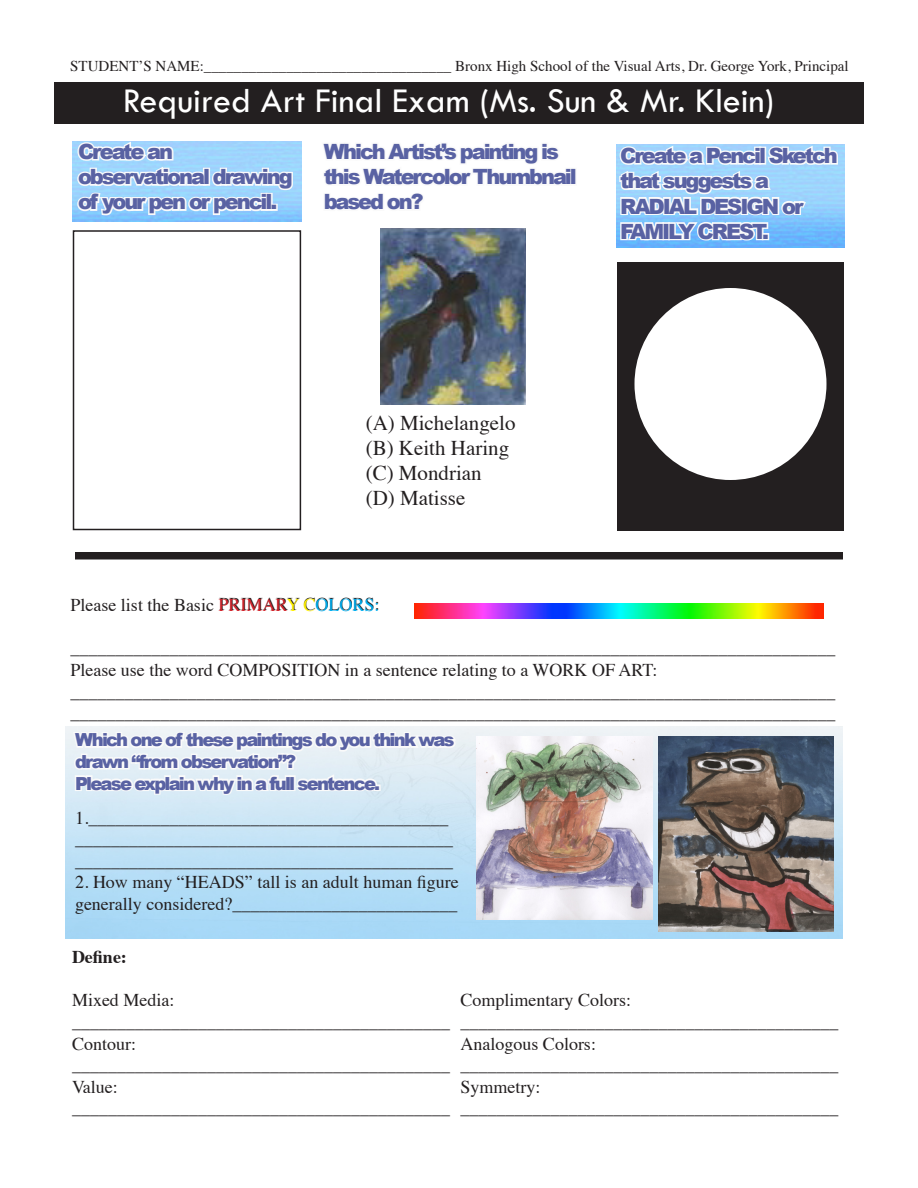
<style>
.page{position:relative;width:918px;height:1188px;background:#fff}
.page>*{position:absolute;margin:0;border:0;box-sizing:border-box;transform-origin:0 0}
.t1{font:36px "Tw Cen";color:#fff}
.t2{font:900 21px/25.2px "Arial";letter-spacing:-.1em;color:#5962a3}
.t3{font:21px "Times";color:#231f20}
.t4{font:18px/21.6px "Times";color:#231f20}
.t5{font:900 18px/21.6px "Arial";letter-spacing:-.1em;color:#5962a3}
.t6{font:700 18px "Times";color:#231f20}
.t7{font:15px "Times";color:#231f20}
.s1{color:#d1232a}
.s2{color:#fff101}
.s3{color:#00aeef}
</style>
<div class="page">
<img style="left:65px;top:726px;width:777px;height:213px">
<div style="left:54px;top:82px;width:810px;height:42px;background:#231f20"></div>
<svg style="left:75px;top:141px;width:220px;height:76px"></svg>
<div style="left:261px;top:197px;width:7px;height:14px;border:3px solid #fafafa"></div>
<div style="left:265px;top:193px;width:8px;height:18px;border:3px solid #fafafa"></div>
<div style="left:270px;top:204px;width:8px;height:7px;border:3px solid #fafafa"></div>
<div style="left:73px;top:230px;width:228px;height:300px;border:2px solid #231f20"></div>
<img style="left:381px;top:228px;width:145px;height:177px">
<img style="left:617px;top:144px;width:228px;height:104px">
<svg style="left:618px;top:144px;width:221px;height:101px"></svg>
<div style="left:762px;top:233px;width:7px;height:7px;border:3px solid #fafafa"></div>
<div style="left:617px;top:262px;width:227px;height:269px;background:#231f20"></div>
<div style="left:634px;top:288px;width:192px;height:192px;background:#fff;border-radius:50%"></div>
<div style="left:75px;top:552px;width:768px;height:8px;background:#231f20"></div>
<img style="left:477px;top:736px;width:175px;height:183px">
<img style="left:658px;top:736px;width:176px;height:196px">
<svg style="left:71px;top:727px;width:387px;height:70px"></svg>
<div style="left:374px;top:784px;width:7px;height:7px;border:3px solid #fafafa"></div>
<img style="left:414px;top:603px;width:410px;height:15px">
<p class="t7" style="left:70px;top:52px;width:780px">STUDENT’S NAME:_________________________________ Bronx High School of the Visual Arts, Dr. George York, Principal</p>
<p class="t1" style="left:123px;top:79px;width:653px">Required Art Final Exam (Ms. Sun &amp; Mr. Klein)</p>
<p class="t2" style="left:324px;top:138px;width:255px">Which Artist’s painting is this Watercolor Thumbnail based on?</p>
<p class="t2" style="left:78px;top:138px;width:97px">Create an</p>
<p class="t2" style="left:78px;top:163px;width:216px">observational drawing of your pen or pencil.</p>
<p class="t2" style="left:620px;top:142px;width:219px">Create a Pencil Sketch</p>
<p class="t2" style="left:620px;top:168px;width:150px">that suggests a</p>
<p class="t2" style="left:620px;top:193px;width:185px">RADIAL DESIGN or</p>
<p class="t2" style="left:620px;top:218px;width:150px">FAMILY CREST.</p>
<p class="t3" style="left:366px;top:403px;width:151px">(A) Michelangelo</p>
<p class="t3" style="left:366px;top:428px;width:145px">(B) Keith Haring</p>
<p class="t3" style="left:366px;top:453px;width:118px">(C) Mondrian</p>
<p class="t3" style="left:366px;top:479px;width:101px">(D) Matisse</p>
<p class="t4" style="left:70px;top:593px;width:310px">Please list the Basic <span class="s1">PRIMAR</span><span class="s2">Y C</span><span class="s3">OLORS:</span></p>
<p class="t4" style="left:70px;top:636px;width:766px">_____________________________________________________________________________________</p>
<p class="t4" style="left:70px;top:658px;width:589px">Please use the word COMPOSITION in a sentence relating to a WORK OF ART:</p>
<p class="t4" style="left:70px;top:679px;width:766px">_____________________________________________________________________________________</p>
<p class="t4" style="left:70px;top:701px;width:766px">_____________________________________________________________________________________</p>
<p class="t5" style="left:75px;top:729px;width:381px">Which one of these paintings do you think was drawn “from observation”?</p>
<p class="t5" style="left:75px;top:772px;width:307px">Please explain why in a full sentence.</p>
<p class="t4" style="left:75px;top:805px;width:375px">1.________________________________________</p>
<p class="t4" style="left:75px;top:827px;width:379px">__________________________________________</p>
<p class="t4" style="left:75px;top:848px;width:379px">__________________________________________</p>
<p class="t4" style="left:75px;top:870px;width:385px">2. How many “HEADS” tall is an adult human figure generally considered?_________________________</p>
<p class="t6" style="left:72px;top:940px;width:56px">Define:</p>
<p class="t4" style="left:72px;top:988px;width:104px">Mixed Media:</p>
<p class="t4" style="left:72px;top:1010px;width:379px">__________________________________________</p>
<p class="t4" style="left:72px;top:1031px;width:66px">Contour:</p>
<p class="t4" style="left:72px;top:1053px;width:379px">__________________________________________</p>
<p class="t4" style="left:72px;top:1074px;width:47px">Value:</p>
<p class="t4" style="left:72px;top:1096px;width:379px">__________________________________________</p>
<p class="t4" style="left:460px;top:988px;width:172px">Complimentary Colors:</p>
<p class="t4" style="left:460px;top:1010px;width:379px">__________________________________________</p>
<p class="t4" style="left:460px;top:1031px;width:137px">Analogous Colors:</p>
<p class="t4" style="left:460px;top:1053px;width:379px">__________________________________________</p>
<p class="t4" style="left:460px;top:1074px;width:82px">Symmetry:</p>
<p class="t4" style="left:460px;top:1096px;width:379px">__________________________________________</p>
</div>
